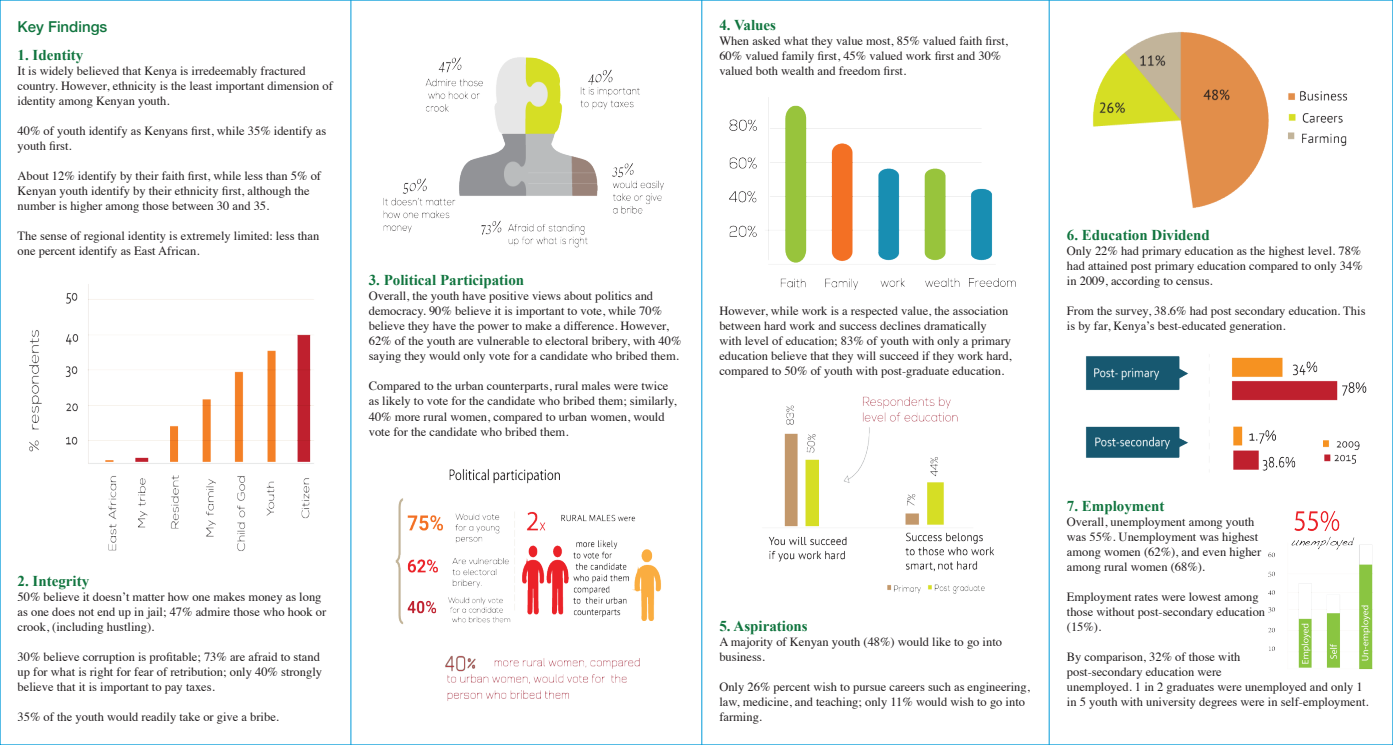
<style>
.page{position:relative;width:1393px;height:745px;background:#fff}
.page>*{position:absolute;margin:0;border:0;box-sizing:border-box;transform-origin:0 0}
.t1{font:700 15px "Times New Roman";color:#11753f}
.t2{font:500 15px "Helvetica Neue";color:#11753f}
.t3{font:12.5px/15px "Times";color:#231f20}
</style>
<div class="page">
<img style="left:29px;top:284px;width:285px;height:267px">
<img style="left:383px;top:57px;width:281px;height:191px">
<img style="left:395px;top:469px;width:266px;height:232px">
<img style="left:729px;top:97px;width:287px;height:193px">
<img style="left:768px;top:396px;width:226px;height:198px">
<img style="left:1092px;top:31px;width:255px;height:177px">
<img style="left:1086px;top:356px;width:281px;height:115px">
<img style="left:1268px;top:511px;width:105px;height:159px">
<hr style="left:351px;top:0;width:1px;height:744px;background:#009ad9">
<hr style="left:701px;top:0;width:1px;height:744px;background:#009ad9">
<hr style="left:1049px;top:0;width:1px;height:744px;background:#009ad9">
<p class="t2" style="left:18px;top:15px;width:91px">Key Findings</p>
<p class="t1" style="left:18px;top:45px;width:67px">1. Identity</p>
<p class="t3" style="left:18px;top:62px;width:317px">It is widely believed that Kenya is irredeemably fractured country. However, ethnicity is the least important dimension of identity among Kenyan youth.</p>
<p class="t3" style="left:18px;top:122px;width:310px">40% of youth identify as Kenyans first, while 35% identify as youth first.</p>
<p class="t3" style="left:18px;top:167px;width:305px">About 12% identify by their faith first, while less than 5% of<br>Kenyan youth identify by their ethnicity first, although the number is higher among those between 30 and 35.</p>
<p class="t3" style="left:18px;top:227px;width:303px">The sense of regional identity is extremely limited: less than one percent identify as East African.</p>
<p class="t1" style="left:369px;top:270px;width:157px">3. Political Participation</p>
<p class="t3" style="left:369px;top:287px;width:314px">Overall, the youth have positive views about politics and democracy. 90% believe it is important to vote, while 70% believe they have the power to make a difference. However, 62% of the youth are vulnerable to electoral bribery, with 40% saying they would only vote for a candidate who bribed them.</p>
<p class="t3" style="left:369px;top:377px;width:309px">Compared to the urban counterparts, rural males were twice as likely to vote for the candidate who bribed them; similarly, 40% more rural women, compared to urban women, would vote for the candidate who bribed them.</p>
<p class="t1" style="left:18px;top:570px;width:73px">2. Integrity</p>
<p class="t3" style="left:18px;top:587px;width:310px">50% believe it doesn’t matter how one makes money as long as one does not end up in jail; 47% admire those who hook or crook, (including hustling).</p>
<p class="t3" style="left:18px;top:647px;width:306px">30% believe corruption is profitable; 73% are afraid to stand up for what is right for fear of retribution; only 40% strongly believe that it is important to pay taxes.</p>
<p class="t3" style="left:18px;top:707px;width:263px">35% of the youth would readily take or give a bribe.</p>
<p class="t1" style="left:719px;top:15px;width:58px">4. Values</p>
<p class="t3" style="left:719px;top:32px;width:290px">When asked what they value most, 85% valued faith first,<br>60% valued family first, 45% valued work first and 30% valued both wealth and freedom first.</p>
<p class="t3" style="left:719px;top:302px;width:294px">However, while work is a respected value, the association between hard work and success declines dramatically with level of education; 83% of youth with only a primary education believe that they will succeed if they work hard, compared to 50% of youth with post-graduate education.</p>
<p class="t1" style="left:1067px;top:225px;width:144px">6. Education Dividend</p>
<p class="t3" style="left:1067px;top:242px;width:297px;text-align:justify">Only 22% had primary education as the highest level. 78% had attained post primary education compared to only 34% in 2009, according to census.</p>
<p class="t3" style="left:1067px;top:302px;width:300px">From the survey, 38.6% had post secondary education. This is by far, Kenya’s best-educated generation.</p>
<p class="t1" style="left:719px;top:615px;width:90px">5. Aspirations</p>
<p class="t3" style="left:719px;top:632px;width:284px">A majority of Kenyan youth (48%) would like to go into business.</p>
<p class="t3" style="left:719px;top:677px;width:312px">Only 26% percent wish to pursue careers such as engineering, law, medicine, and teaching; only 11% would wish to go into farming.</p>
<p class="t1" style="left:1067px;top:495px;width:99px">7. Employment</p>
<p class="t3" style="left:1067px;top:512px;width:196px">Overall, unemployment among youth was 55%. Unemployment was highest among women (62%), and even higher among rural women (68%).</p>
<p class="t3" style="left:1067px;top:587px;width:200px">Employment rates were lowest among those without post-secondary education (15%).</p>
<p class="t3" style="left:1067px;top:647px;width:303px">By comparison, 32% of those with<br>post-secondary education were<br>unemployed. 1 in 2 graduates were unemployed and only 1 in 5 youth with university degrees were in self-employment.</p>
</div>
